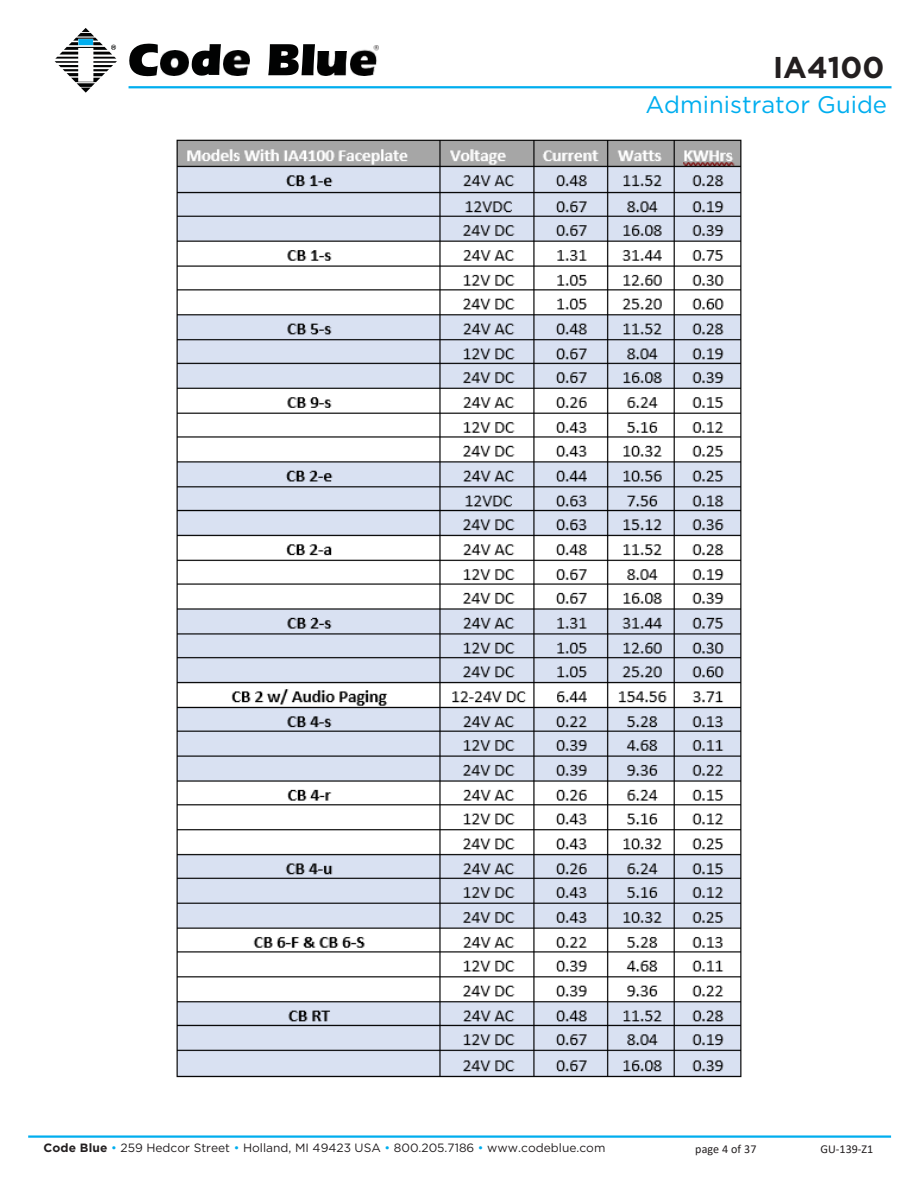
<style>
.page{position:relative;width:918px;height:1188px;background:#fff}
.page>*{position:absolute;margin:0;border:0;box-sizing:border-box;transform-origin:0 0}
.t1{font:700 30px "Gotham";color:#231f20}
.t2{font:24px "Gotham";color:#00aeef}
.t3{font:12px "Gotham";color:#231f20}
.t4{font:12px "Calibri";letter-spacing:.005em;color:#231f20}
.s1{font-weight:700}
.s2{color:#00aeef}
</style>
<div class="page">
<svg style="left:55px;top:28px;width:62px;height:65px"></svg>
<svg style="left:129px;top:44px;width:29px;height:32px"></svg>
<svg style="left:192px;top:44px;width:29px;height:32px"></svg>
<svg style="left:268px;top:44px;width:47px;height:31px"></svg>
<img style="left:350px;top:45px;width:28px;height:31px">
<img style="left:160px;top:51px;width:28px;height:24px">
<img style="left:224px;top:51px;width:26px;height:24px">
<img style="left:318px;top:51px;width:29px;height:25px">
<hr style="left:28px;top:1135px;width:863px;height:3px;background:#00aeef">
<hr style="left:129px;top:86px;width:762px;height:2px;background:#00aeef">
<img style="left:176px;top:139px;width:566px;height:939px">
<h1 class="t1" style="left:773px;top:49px;width:113px">IA4100</h1>
<h2 class="t2" style="left:645px;top:90px;width:243px">Administrator Guide</h2>
<p class="t3" style="left:44px;top:1141px;width:563px"><span class="s1">Code Blue</span> <span class="s2">•</span> 259 Hedcor Street <span class="s2">•</span> Holland, MI 49423 USA <span class="s2">•</span> 800.205.7186 <span class="s2">•</span> www.codeblue.com</p>
<p class="t4" style="left:695px;top:1144px;width:63px">page 4 of 37</p>
<p class="t4" style="left:821px;top:1144px;width:54px">GU-139-Z1</p>
</div>
